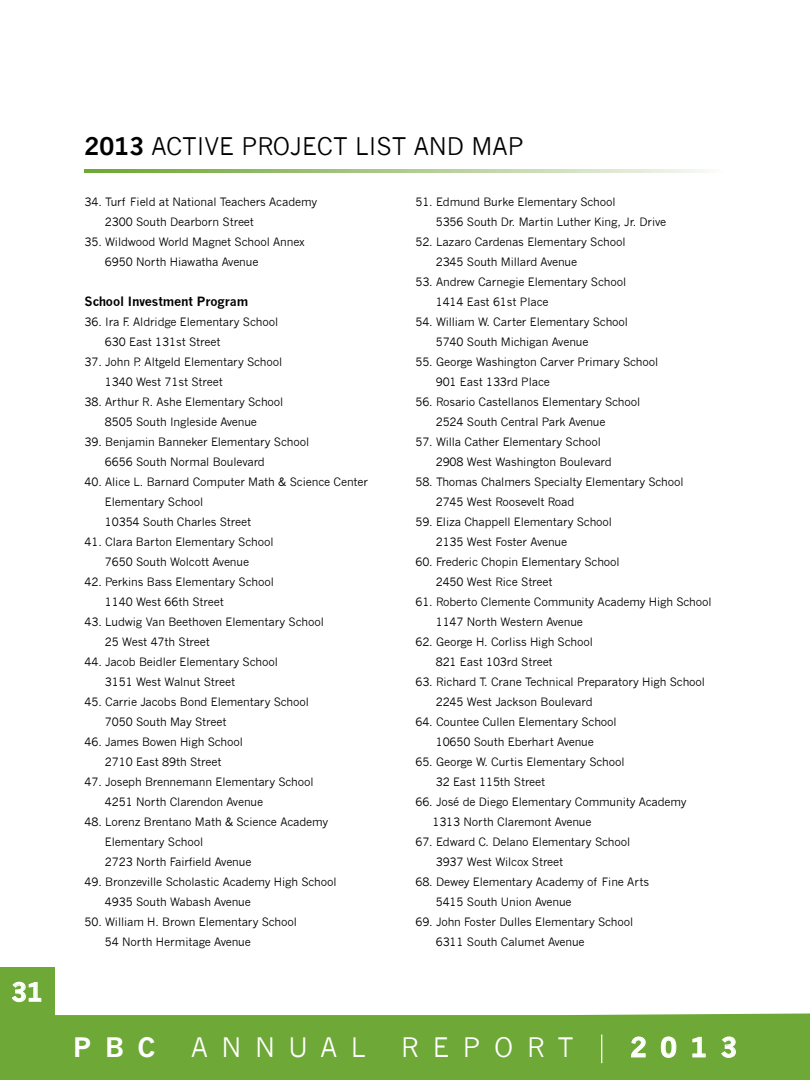
<style>
.page{position:relative;width:810px;height:1080px;background:#fff}
.page>*{position:absolute;margin:0;border:0;box-sizing:border-box;transform-origin:0 0}
.t1{font:26.25px "News Gothic";letter-spacing:.52em;color:#fff}
.t2{font:700 26.25px "News Gothic";letter-spacing:.52em;color:#fff}
.t3{font:700 25px "News Gothic";color:#fff}
.t4{font:23.75px "News Gothic";color:#000}
.t5{font:700 12.5px "News Gothic";letter-spacing:-.01em;color:#000}
.t6{font:11.25px/20px "News Gothic";letter-spacing:-.01em;color:#000}
.s1{font-weight:700}
</style>
<div class="page">
<div style="left:0;top:1013px;width:810px;height:67px;background:#6ea837"></div>
<div style="left:0;top:968px;width:55px;height:56px;background:#6ea837"></div>
<svg style="left:631px;top:1037px;width:14px;height:20px"></svg>
<svg style="left:661px;top:1037px;width:15px;height:21px"></svg>
<svg style="left:693px;top:1037px;width:12px;height:20px"></svg>
<svg style="left:721px;top:1037px;width:15px;height:21px"></svg>
<svg style="left:601px;top:1035px;width:1px;height:28px"></svg>
<svg style="left:12px;top:982px;width:29px;height:20px"></svg>
<svg style="left:85px;top:169px;width:621px;height:3px;background:#adcb8d"></svg>
<h2 class="t3" style="left:11px;top:977px;width:33px">31</h2>
<h3 class="t4" style="left:85px;top:133px;width:96px"><span class="s1">2013</span> Active</h3>
<h3 class="t4" style="left:241px;top:133px;width:32px">Project</h3>
<h3 class="t4" style="left:355px;top:133px;width:26px">List</h3>
<h3 class="t4" style="left:414px;top:133px;width:18px">and</h3>
<h3 class="t4" style="left:472px;top:133px;width:18px">map</h3>
<p class="t6" style="left:105px;top:192px;width:214px;text-indent:-20px">34. Turf Field at National Teachers Academy<br>2300 South Dearborn Street</p>
<p class="t6" style="left:105px;top:232px;width:201px;text-indent:-20px">35. Wildwood World Magnet School Annex<br>6950 North Hiawatha Avenue</p>
<p class="t5" style="left:85px;top:294px;width:165px">School Investment Program</p>
<p class="t6" style="left:105px;top:312px;width:175px;text-indent:-20px">36. Ira F. Aldridge Elementary School<br>630 East 131st Street</p>
<p class="t6" style="left:105px;top:352px;width:179px;text-indent:-20px">37. John P. Altgeld Elementary School<br>1340 West 71st Street</p>
<p class="t6" style="left:85px;top:392px;width:200px;text-align:center">38. Arthur R. Ashe Elementary School<br>8505 South Ingleside Avenue</p>
<p class="t6" style="left:105px;top:432px;width:206px;text-indent:-20px">39. Benjamin Banneker Elementary School<br>6656 South Normal Boulevard</p>
<p class="t6" style="left:105px;top:472px;width:265px;text-indent:-20px">40. Alice L. Barnard Computer Math &amp; Science Center<br>Elementary School<br>10354 South Charles Street</p>
<p class="t6" style="left:85px;top:532px;width:191px;text-align:center">41. Clara Barton Elementary School<br>7650 South Wolcott Avenue</p>
<p class="t6" style="left:105px;top:572px;width:170px;text-indent:-20px">42. Perkins Bass Elementary School<br>1140 West 66th Street</p>
<p class="t6" style="left:105px;top:612px;width:220px;text-indent:-20px">43. Ludwig Van Beethoven Elementary School<br>25 West 47th Street</p>
<p class="t6" style="left:105px;top:652px;width:174px;text-indent:-20px">44. Jacob Beidler Elementary School<br>3151 West Walnut Street</p>
<p class="t6" style="left:105px;top:692px;width:206px;text-indent:-20px">45. Carrie Jacobs Bond Elementary School<br>7050 South May Street</p>
<p class="t6" style="left:85px;top:732px;width:160px;text-align:center">46. James Bowen High School<br>2710 East 89th Street</p>
<p class="t6" style="left:105px;top:772px;width:210px;text-indent:-20px">47. Joseph Brennemann Elementary School<br>4251 North Clarendon Avenue</p>
<p class="t6" style="left:105px;top:812px;width:225px;text-indent:-20px">48. Lorenz Brentano Math &amp; Science Academy<br>Elementary School<br>2723 North Fairfield Avenue</p>
<p class="t6" style="left:105px;top:872px;width:233px;text-indent:-20px">49. Bronzeville Scholastic Academy High School<br>4935 South Wabash Avenue</p>
<p class="t6" style="left:105px;top:912px;width:194px;text-indent:-20px">50. William H. Brown Elementary School<br>54 North Hermitage Avenue</p>
<p class="t6" style="left:436px;top:192px;width:232px;text-indent:-20px">51. Edmund Burke Elementary School<br>5356 South Dr. Martin Luther King, Jr. Drive</p>
<p class="t6" style="left:436px;top:232px;width:191px;text-indent:-20px">52. Lazaro Cardenas Elementary School<br>2345 South Millard Avenue</p>
<p class="t6" style="left:436px;top:272px;width:192px;text-indent:-20px">53. Andrew Carnegie Elementary School<br>1414 East 61st Place</p>
<p class="t6" style="left:436px;top:312px;width:194px;text-indent:-20px">54. William W. Carter Elementary School<br>5740 South Michigan Avenue</p>
<p class="t6" style="left:436px;top:352px;width:224px;text-indent:-20px">55. George Washington Carver Primary School<br>901 East 133rd Place</p>
<p class="t6" style="left:436px;top:392px;width:206px;text-indent:-20px">56. Rosario Castellanos Elementary School<br>2524 South Central Park Avenue</p>
<p class="t6" style="left:436px;top:432px;width:177px;text-indent:-20px">57. Willa Cather Elementary School<br>2908 West Washington Boulevard</p>
<p class="t6" style="left:436px;top:472px;width:249px;text-indent:-20px">58. Thomas Chalmers Specialty Elementary School<br>2745 West Roosevelt Road</p>
<p class="t6" style="left:436px;top:512px;width:178px;text-indent:-20px">59. Eliza Chappell Elementary School<br>2135 West Foster Avenue</p>
<p class="t6" style="left:436px;top:552px;width:185px;text-indent:-20px">60. Frederic Chopin Elementary School<br>2450 West Rice Street</p>
<p class="t6" style="left:436px;top:592px;width:277px;text-indent:-20px">61. Roberto Clemente Community Academy High School<br>1147 North Western Avenue</p>
<p class="t6" style="left:436px;top:632px;width:159px;text-indent:-20px">62. George H. Corliss High School<br>821 East 103rd Street</p>
<p class="t6" style="left:436px;top:672px;width:271px;text-indent:-20px">63. Richard T. Crane Technical Preparatory High School<br>2245 West Jackson Boulevard</p>
<p class="t6" style="left:415px;top:712px;width:203px;text-align:center">64. Countee Cullen Elementary School<br>10650 South Eberhart Avenue</p>
<p class="t6" style="left:436px;top:752px;width:190px;text-indent:-20px">65. George W. Curtis Elementary School<br>32 East 115th Street</p>
<p class="t6" style="left:432px;top:792px;width:256px;text-indent:-17px">66. José de Diego Elementary Community Academy<br>1313 North Claremont Avenue</p>
<p class="t6" style="left:436px;top:832px;width:196px;text-indent:-20px">67. Edward C. Delano Elementary School<br>3937 West Wilcox Street</p>
<p class="t6" style="left:436px;top:872px;width:215px;text-indent:-20px">68. Dewey Elementary Academy of Fine Arts<br>5415 South Union Avenue</p>
<p class="t6" style="left:436px;top:912px;width:199px;text-indent:-20px">69. John Foster Dulles Elementary School<br>6311 South Calumet Avenue</p>
<h1 class="t2" style="left:73px;top:1031px;width:84px">PBC</h1>
<h1 class="t1" style="left:191px;top:1032px;width:176px">ANNUAL</h1>
<h1 class="t1" style="left:401px;top:1032px;width:174px">REPORT</h1>
<h1 class="t2" style="left:630px;top:1031px;width:108px">2013</h1>
</div>
